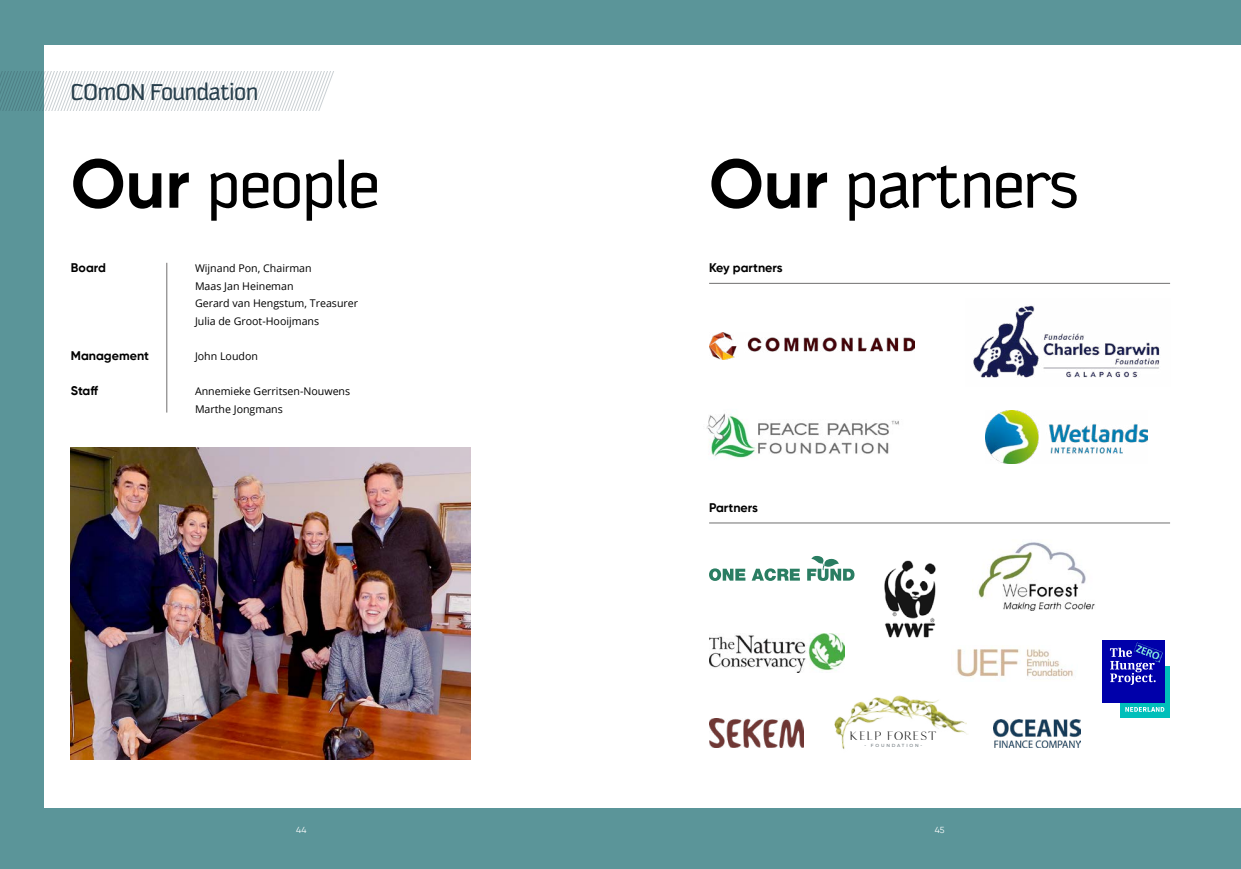
<style>
.page{position:relative;width:1241px;height:869px;background:#fff}
.page>*{position:absolute;margin:0;border:0;box-sizing:border-box;transform-origin:0 0}
.t1{font:68.75px "Kautiva Pro";color:#000}
.t2{font:25px "Kautiva Pro";color:#273e4b}
.t3{font:700 12.5px "Gilroy";color:#000}
.t4{font:12.12px "MARIGOLD Regular";color:#000}
.t5{font:10.62px/17.5px "Open Sans";color:#000}
.t6{font:8.75px "Gilroy";color:#fff}
.t7{font:500 4.5px "Montserrat";letter-spacing:.4em;color:#697379}
.s1{font-family:"Gilroy";font-weight:700}
</style>
<div class="page">
<div style="left:0;top:0;width:1240px;height:868px;background:#5b9599"></div>
<div style="left:44px;top:45px;width:1196px;height:762px;background:#fff"></div>
<img style="left:71px;top:447px;width:399px;height:312px">
<hr style="left:166px;top:263px;width:1px;height:149px;background:#706f6f">
<img style="left:709px;top:332px;width:204px;height:27px">
<img style="left:706px;top:413px;width:193px;height:46px">
<img style="left:985px;top:410px;width:162px;height:53px">
<img style="left:973px;top:305px;width:187px;height:73px">
<hr style="left:709px;top:283px;width:460px;height:1px;background:#706f6f">
<hr style="left:709px;top:522px;width:460px;height:1px;background:#706f6f">
<svg style="left:0;top:71px;width:334px;height:40px"></svg>
<img style="left:709px;top:633px;width:135px;height:39px">
<img style="left:834px;top:695px;width:133px;height:54px">
<svg style="left:709px;top:568px;width:36px;height:12px"></svg>
<svg style="left:752px;top:568px;width:47px;height:12px"></svg>
<svg style="left:807px;top:555px;width:47px;height:25px"></svg>
<img style="left:884px;top:560px;width:52px;height:78px">
<img style="left:978px;top:542px;width:117px;height:68px">
<img style="left:709px;top:718px;width:94px;height:29px">
<img style="left:957px;top:646px;width:116px;height:32px">
<svg style="left:1119px;top:665px;width:50px;height:52px"></svg>
<svg style="left:1125px;top:706px;width:39px;height:5px"></svg>
<div style="left:1102px;top:640px;width:62px;height:62px;background:#00a"></div>
<svg style="left:1109px;top:642px;width:53px;height:42px"></svg>
<img style="left:993px;top:719px;width:87px;height:28px">
<h2 class="t2" style="left:71px;top:78px;width:188px">COmON Foundation</h2>
<h1 class="t1" style="left:71px;top:149px;width:310px"><span class="s1">Our</span> people</h1>
<h1 class="t1" style="left:709px;top:149px;width:370px"><span class="s1">Our</span> partners</h1>
<p class="t3" style="left:71px;top:260px;width:36px">Board</p>
<p class="t5" style="left:195px;top:259px;width:165px">Wijnand Pon, Chairman<br>Maas Jan Heineman<br>Gerard van Hengstum, Treasurer<br>Julia de Groot-Hooijmans</p>
<p class="t3" style="left:71px;top:347px;width:80px">Management</p>
<p class="t5" style="left:195px;top:347px;width:64px">John Loudon</p>
<p class="t3" style="left:71px;top:382px;width:29px">Staff</p>
<p class="t5" style="left:195px;top:382px;width:157px">Annemieke Gerritsen-Nouwens<br>Marthe Jongmans</p>
<p class="t3" style="left:709px;top:260px;width:75px">Key partners</p>
<p class="t3" style="left:709px;top:499px;width:50px">Partners</p>
<p class="t4" style="left:849px;top:729px;width:89px">KELP FOREST</p>
<p class="t7" style="left:864px;top:742px;width:59px">- FOUNDATION-</p>
<p class="t6" style="left:296px;top:824px;width:12px">44</p>
<p class="t6" style="left:934px;top:824px;width:11px">45</p>
</div>
